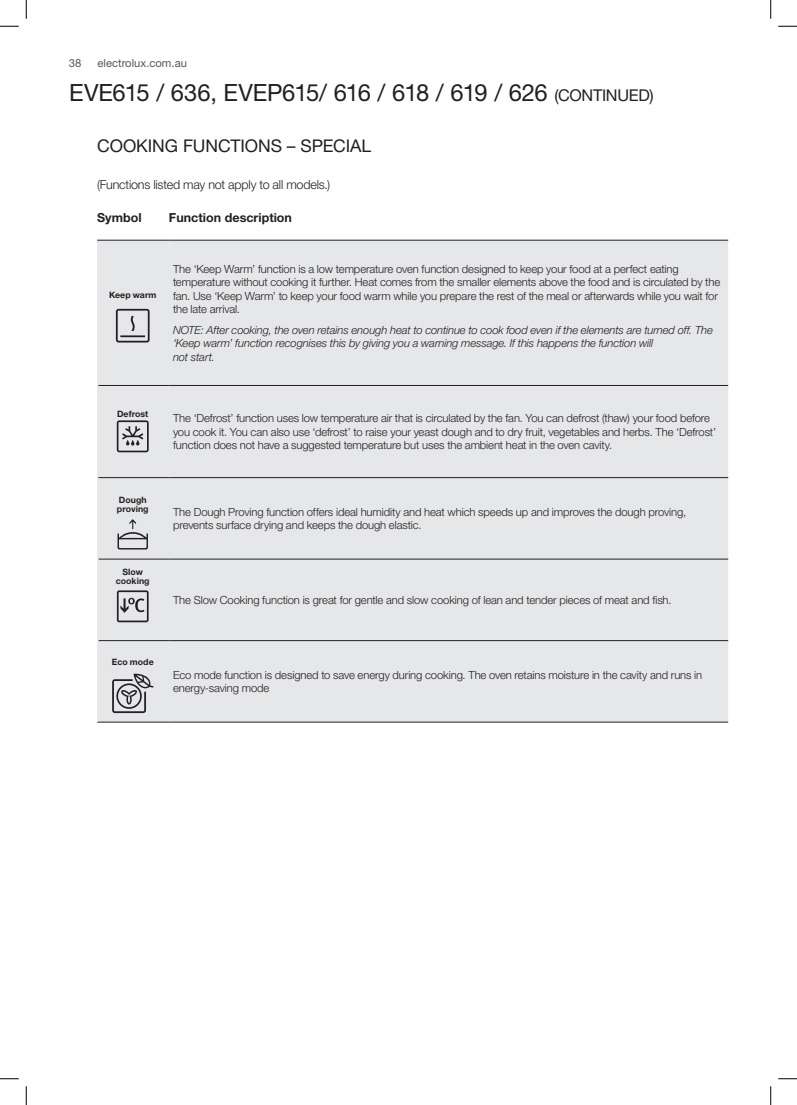
<style>
.page{position:relative;width:797px;height:1105px;background:#fff}
.page>*{position:absolute;margin:0;border:0;box-sizing:border-box;transform-origin:0 0}
.t1{font:23.75px "Helvetica Neue LT Std";letter-spacing:-.02em;color:#231f20}
.t2{font:17.5px "Helvetica Neue LT Std";letter-spacing:-.005em;color:#231f20}
.t3{font:300 12.5px "Helvetica Neue LT Std";letter-spacing:-.015em;color:#231f20}
.t4{font:700 12.5px "Helvetica Neue LT Std";color:#231f20}
.t5{font:300 11.25px/13.5px "Helvetica Neue LT Std";letter-spacing:-.01em;color:#231f20}
.t6{font:italic 300 11.25px/13.5px "Helvetica Neue LT Std";letter-spacing:-.01em;color:#231f20}
.t7{font:11.25px "Helvetica Neue LT Std";color:#57585a}
.t8{font:700 8.75px/8.8px "Helvetica Neue LT Std";letter-spacing:.005em;color:#231f20}
.s1{font-size:16.25px}
</style>
<div class="page">
<div style="left:98px;top:241px;width:630px;height:481px;background:#e6e7e9"></div>
<div style="left:98px;top:386px;width:630px;height:254px;background:#e6e7e9"></div>
<hr style="left:98px;top:559px;width:71px;height:1px;background:#231f20">
<hr style="left:98px;top:640px;width:71px;height:1px;background:#231f20">
<hr style="left:97px;top:722px;width:72px;height:1px;background:#231f20">
<hr style="left:169px;top:559px;width:559px;height:1px;background:#231f20">
<hr style="left:169px;top:640px;width:559px;height:1px;background:#231f20">
<hr style="left:169px;top:722px;width:559px;height:1px;background:#231f20">
<hr style="left:97px;top:240px;width:1px;height:145px;background:#e6e7e9">
<hr style="left:97px;top:478px;width:1px;height:81px;background:#e6e7e9">
<hr style="left:97px;top:559px;width:1px;height:82px;background:#e6e7e9">
<hr style="left:97px;top:641px;width:1px;height:81px;background:#e6e7e9">
<hr style="left:97px;top:385px;width:1px;height:93px;background:#e6e7e9">
<hr style="left:97px;top:240px;width:72px;height:1px;background:#231f20">
<hr style="left:169px;top:240px;width:559px;height:1px;background:#231f20">
<hr style="left:98px;top:385px;width:71px;height:1px;background:#231f20">
<hr style="left:169px;top:385px;width:559px;height:1px;background:#231f20">
<hr style="left:98px;top:477px;width:71px;height:1px;background:#231f20">
<hr style="left:169px;top:477px;width:559px;height:1px;background:#231f20">
<svg style="left:116px;top:309px;width:34px;height:33px"></svg>
<svg style="left:117px;top:420px;width:32px;height:32px"></svg>
<svg style="left:117px;top:519px;width:31px;height:30px"></svg>
<svg style="left:117px;top:590px;width:32px;height:32px"></svg>
<svg style="left:112px;top:673px;width:41px;height:40px;background:#acabad"></svg>
<svg style="left:0;top:25px;width:19px;height:2px"></svg>
<svg style="left:778px;top:25px;width:19px;height:2px"></svg>
<svg style="left:0;top:1078px;width:19px;height:1px"></svg>
<svg style="left:778px;top:1078px;width:19px;height:1px"></svg>
<svg style="left:25px;top:0;width:2px;height:19px"></svg>
<svg style="left:25px;top:1086px;width:2px;height:19px"></svg>
<svg style="left:770px;top:0;width:1px;height:19px"></svg>
<svg style="left:770px;top:1086px;width:1px;height:19px"></svg>
<p class="t7" style="left:69px;top:56px;width:14px">38</p>
<p class="t7" style="left:98px;top:56px;width:91px">electrolux.com.au</p>
<h1 class="t1" style="left:69px;top:78px;width:586px">EVE615 / 636, EVEP615/ 616 / 618 / 619 / 626 <span class="s1">(CONTINUED)</span></h1>
<h2 class="t2" style="left:97px;top:135px;width:276px">COOKING FUNCTIONS – SPECIAL</h2>
<p class="t3" style="left:97px;top:177px;width:235px">(Functions listed may not apply to all models.)</p>
<p class="t4" style="left:97px;top:210px;width:46px">Symbol</p>
<p class="t4" style="left:169px;top:210px;width:125px">Function description</p>
<p class="t8" style="left:109px;top:290px;width:49px">Keep warm</p>
<p class="t5" style="left:173px;top:262px;width:548px">The ‘Keep Warm’ function is a low temperature oven function designed to keep your food at a perfect eating temperature without cooking it further. Heat comes from the smaller elements above the food and is circulated by the fan. Use ‘Keep Warm’ to keep your food warm while you prepare the rest of the meal or afterwards while you wait for the late arrival.</p>
<p class="t6" style="left:173px;top:323px;width:541px">NOTE: After cooking, the oven retains enough heat to continue to cook food even if the elements are turned off. The ‘Keep warm’ function recognises this by giving you a warning message. If this happens the function will<br>not start.</p>
<p class="t8" style="left:117px;top:409px;width:33px">Defrost</p>
<p class="t5" style="left:173px;top:411px;width:544px">The ‘Defrost’ function uses low temperature air that is circulated by the fan. You can defrost (thaw) your food before you cook it. You can also use ‘defrost’ to raise your yeast dough and to dry fruit, vegetables and herbs. The ‘Defrost’ function does not have a suggested temperature but uses the ambient heat in the oven cavity.</p>
<p class="t8" style="left:117px;top:496px;width:33px">Dough proving</p>
<p class="t8" style="left:116px;top:567px;width:35px;text-align:center">Slow cooking</p>
<p class="t5" style="left:173px;top:505px;width:514px">The Dough Proving function offers ideal humidity and heat which speeds up and improves the dough proving, prevents surface drying and keeps the dough elastic.</p>
<p class="t5" style="left:173px;top:593px;width:500px">The Slow Cooking function is great for gentle and slow cooking of lean and tender pieces of meat and fish.</p>
<p class="t8" style="left:112px;top:657px;width:43px">Eco mode</p>
<p class="t5" style="left:173px;top:668px;width:531px">Eco mode function is designed to save energy during cooking. The oven retains moisture in the cavity and runs in energy-saving mode</p>
</div>
